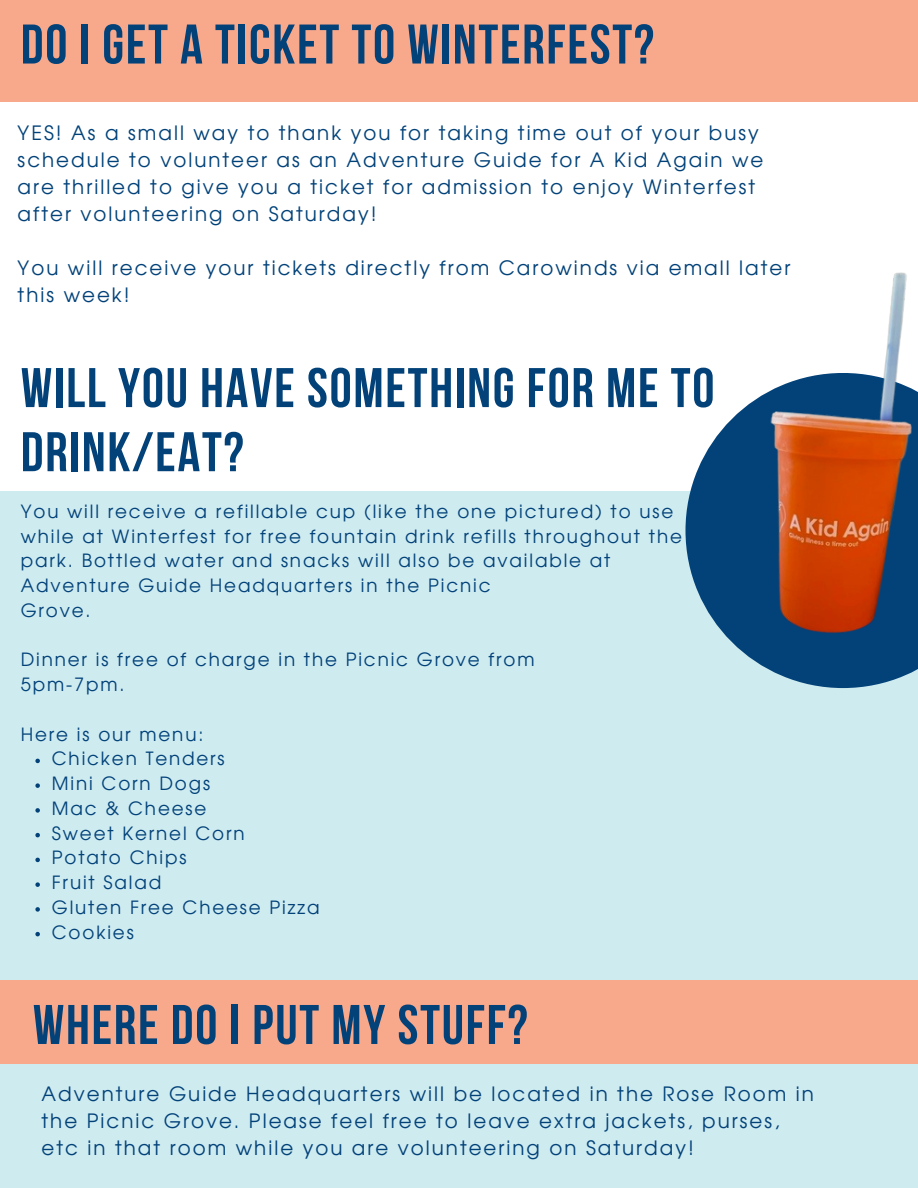
<style>
.page{position:relative;width:918px;height:1188px;background:#fff}
.page>*{position:absolute;margin:0;border:0;box-sizing:border-box;transform-origin:0 0}
.t1{font:700 55.65px/64.2px "Bebas Neue";letter-spacing:.03em;color:#024279}
.t2{font:19.8px/27px "Evolventa";letter-spacing:.105em;color:#024279}
.t3{font:18.3px/24.8px "Evolventa";letter-spacing:.105em;color:#024279}
</style>
<div class="page">
<div style="left:0;top:491px;width:918px;height:697px;background:#ceebf0"></div>
<div style="left:0;top:0;width:918px;height:101px;background:#f8a88b"></div>
<img style="left:685px;top:272px;width:233px;height:417px">
<svg style="left:35px;top:759px;width:5px;height:4px"></svg>
<svg style="left:35px;top:783px;width:5px;height:5px"></svg>
<svg style="left:35px;top:808px;width:5px;height:5px"></svg>
<svg style="left:35px;top:833px;width:5px;height:4px"></svg>
<svg style="left:35px;top:858px;width:5px;height:4px"></svg>
<svg style="left:35px;top:882px;width:5px;height:5px"></svg>
<svg style="left:35px;top:907px;width:5px;height:5px"></svg>
<svg style="left:35px;top:932px;width:5px;height:4px"></svg>
<div style="left:0;top:980px;width:918px;height:84px;background:#f8a88b"></div>
<p class="t1" style="left:21px;top:18px;width:635px">DO I GET A TICKET TO WINTERFEST?</p>
<p class="t2" style="left:18px;top:120px;width:747px">YES! As a small way to thank you for taking time out of your busy schedule to volunteer as an Adventure Guide for A Kid Again we are thrilled to give you a ticket for admission to enjoy Winterfest after volunteering on Saturday!</p>
<p class="t2" style="left:18px;top:255px;width:774px">You will receive your tickets directly from Carowinds via emall later this week!</p>
<p class="t1" style="left:21px;top:361px;width:695px">WILL YOU HAVE SOMETHING FOR ME TO<br>DRINK/EAT?</p>
<p class="t3" style="left:21px;top:500px;width:663px">You will receive a refillable cup (like the one pictured) to use while at Winterfest for free fountain drink refills throughout the park. Bottled water and snacks will also be available at</p>
<p class="t3" style="left:21px;top:574px;width:471px">Adventure Guide Headquarters in the Picnic</p>
<p class="t3" style="left:21px;top:599px;width:71px">Grove.</p>
<p class="t3" style="left:21px;top:649px;width:515px">Dinner is free of charge in the Picnic Grove from</p>
<p class="t3" style="left:21px;top:673px;width:105px">5pm-7pm.</p>
<p class="t3" style="left:21px;top:723px;width:184px">Here is our menu:</p>
<p class="t3" style="left:52px;top:748px;width:174px">Chicken Tenders</p>
<p class="t3" style="left:52px;top:772px;width:160px">Mini Corn Dogs</p>
<p class="t3" style="left:52px;top:797px;width:156px">Mac &amp; Cheese</p>
<p class="t3" style="left:52px;top:822px;width:194px">Sweet Kernel Corn</p>
<p class="t3" style="left:52px;top:847px;width:136px">Potato Chips</p>
<p class="t3" style="left:52px;top:871px;width:111px">Fruit Salad</p>
<p class="t3" style="left:52px;top:896px;width:269px">Gluten Free Cheese Pizza</p>
<p class="t3" style="left:52px;top:921px;width:83px">Cookies</p>
<p class="t1" style="left:33px;top:998px;width:496px">WHERE DO I PUT MY STUFF?</p>
<p class="t2" style="left:42px;top:1082px;width:774px">Adventure Guide Headquarters will be located in the Rose Room in the Picnic Grove. Please feel free to leave extra jackets, purses, etc in that room while you are volunteering on Saturday!</p>
</div>
